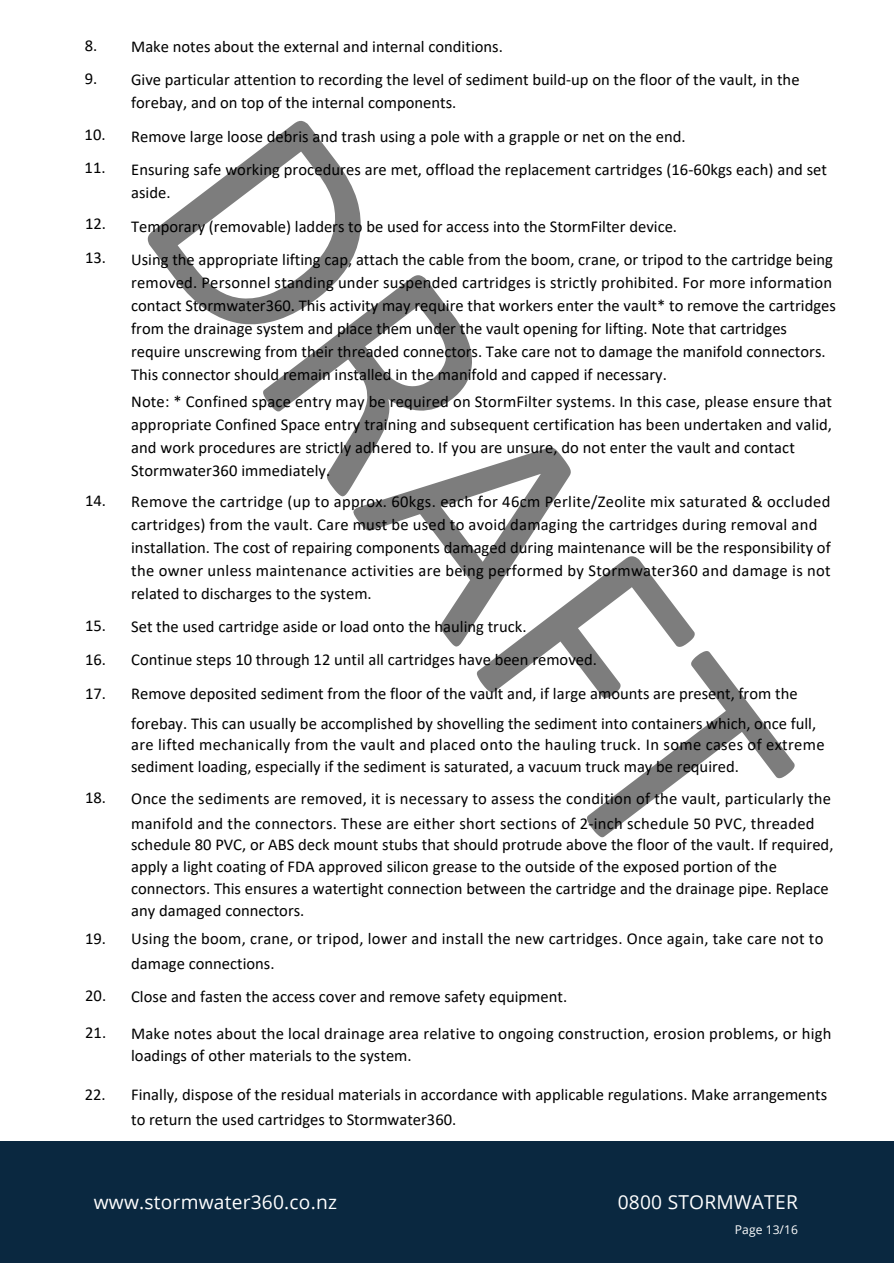
<style>
.page{position:relative;width:894px;height:1264px;background:#fff}
.page>*{position:absolute;margin:0;border:0;box-sizing:border-box;transform-origin:0 0}
.t1{font:315.15px "Calibri";color:#000}
.t2{font:19.2px "Open Sans";letter-spacing:.01em;color:#fff}
.t3{font:16.5px/23px "Calibri";color:#000}
.t4{font:16.5px "Calibri";letter-spacing:.02em;color:#000}
.t5{font:12px "Open Sans";letter-spacing:.005em;color:#fff}
</style>
<div class="page">
<div style="left:0;top:1141px;width:893px;height:122px;background:#0a2840"></div>
<h3 class="t3" style="left:85px;top:31px;width:14px;line-height:32.7px">8.<br>9.</h3>
<h3 class="t3" style="left:85px;top:120px;width:23px;line-height:32.7px">10.<br>11.</h3>
<h3 class="t3" style="left:85px;top:208px;width:23px;line-height:33.8px">12.<br>13.</h3>
<h3 class="t3" style="left:85px;top:490px;width:22px">14.</h3>
<h3 class="t3" style="left:85px;top:610px;width:23px;line-height:33.8px;text-align:justify">15.<br>16.<br>17.</h3>
<h3 class="t3" style="left:85px;top:787px;width:22px">18.</h3>
<h3 class="t3" style="left:85px;top:928px;width:22px">19.</h3>
<h3 class="t3" style="left:85px;top:985px;width:23px">20.</h3>
<h3 class="t3" style="left:85px;top:1022px;width:23px">21.</h3>
<h3 class="t3" style="left:85px;top:1084px;width:22px">22.</h3>
<h3 class="t3" style="left:131px;top:36px;width:373px">Make notes about the external and internal conditions.</h3>
<h3 class="t3" style="left:131px;top:70px;width:669px">Give particular attention to recording the level of sediment build-up on the floor of the vault, in the forebay, and on top of the internal components.</h3>
<h3 class="t3" style="left:131px;top:126px;width:556px">Remove large loose debris and trash using a pole with a grapple or net on the end.</h3>
<h3 class="t3" style="left:131px;top:160px;width:697px">Ensuring safe working procedures are met, offload the replacement cartridges (16-60kgs each) and set aside.</h3>
<h3 class="t3" style="left:131px;top:216px;width:547px">Temporary (removable) ladders to be used for access into the StormFilter device.</h3>
<h3 class="t3" style="left:131px;top:250px;width:706px">Using the appropriate lifting cap, attach the cable from the boom, crane, or tripod to the cartridge being removed. Personnel standing under suspended cartridges is strictly prohibited. For more information contact Stormwater360. This activity may require that workers enter the vault* to remove the cartridges from the drainage system and place them under the vault opening for lifting. Note that cartridges require unscrewing from their threaded connectors. Take care not to damage the manifold connectors.<br>This connector should remain installed in the manifold and capped if necessary.</h3>
<h3 class="t3" style="left:131px;top:392px;width:702px">Note: * Confined space entry may be required on StormFilter systems. In this case, please ensure that appropriate Confined Space entry training and subsequent certification has been undertaken and valid, and work procedures are strictly adhered to. If you are unsure, do not enter the vault and contact Stormwater360 immediately.</h3>
<h3 class="t3" style="left:131px;top:491px;width:701px">Remove the cartridge (up to approx. 60kgs. each for 46cm Perlite/Zeolite mix saturated &amp; occluded cartridges) from the vault. Care must be used to avoid damaging the cartridges during removal and installation. The cost of repairing components damaged during maintenance will be the responsibility of the owner unless maintenance activities are being performed by Stormwater360 and damage is not related to discharges to the system.</h3>
<h3 class="t3" style="left:131px;top:616px;width:397px">Set the used cartridge aside or load onto the hauling truck.</h3>
<h3 class="t3" style="left:131px;top:650px;width:467px">Continue steps 10 through 12 until all cartridges have been removed.</h3>
<h3 class="t3" style="left:131px;top:683px;width:667px">Remove deposited sediment from the floor of the vault and, if large amounts are present, from the</h3>
<h3 class="t3" style="left:131px;top:713px;width:686px">forebay. This can usually be accomplished by shovelling the sediment into containers which, once full,</h3>
<h3 class="t4" style="left:131px;top:737px;width:694px">are lifted mechanically from the vault and placed onto the hauling truck. In some cases of extreme</h3>
<h3 class="t3" style="left:131px;top:756px;width:609px">sediment loading, especially if the sediment is saturated, a vacuum truck may be required.</h3>
<h3 class="t3" style="left:131px;top:787px;width:701px;line-height:24.9px">Once the sediments are removed, it is necessary to assess the condition of the vault, particularly the manifold and the connectors. These are either short sections of 2-inch schedule 50 PVC, threaded</h3>
<h3 class="t3" style="left:131px;top:835px;width:703px;line-height:21.8px">schedule 80 PVC, or ABS deck mount stubs that should protrude above the floor of the vault. If required, apply a light coating of FDA approved silicon grease to the outside of the exposed portion of the connectors. This ensures a watertight connection between the cartridge and the drainage pipe. Replace any damaged connectors.</h3>
<h3 class="t3" style="left:131px;top:927px;width:693px;line-height:24.9px">Using the boom, crane, or tripod, lower and install the new cartridges. Once again, take care not to damage connections.</h3>
<h3 class="t3" style="left:131px;top:986px;width:437px">Close and fasten the access cover and remove safety equipment.</h3>
<h3 class="t3" style="left:131px;top:1024px;width:701px;line-height:21.8px">Make notes about the local drainage area relative to ongoing construction, erosion problems, or high loadings of other materials to the system.</h3>
<h3 class="t3" style="left:131px;top:1083px;width:697px;line-height:24.9px">Finally, dispose of the residual materials in accordance with applicable regulations. Make arrangements to return the used cartridges to Stormwater360.</h3>
<h1 class="t1" style="left:318px;top:73px;width:846px;rotate:53deg">DRAFT</h1>
<h1 class="t2" style="left:94px;top:1188px;width:245px">www.stormwater360.co.nz</h1>
<h1 class="t2" style="left:617px;top:1188px;width:181px">0800 STORMWATER</h1>
<h3 class="t5" style="left:734px;top:1221px;width:65px">Page 13/16</h3>
</div>
